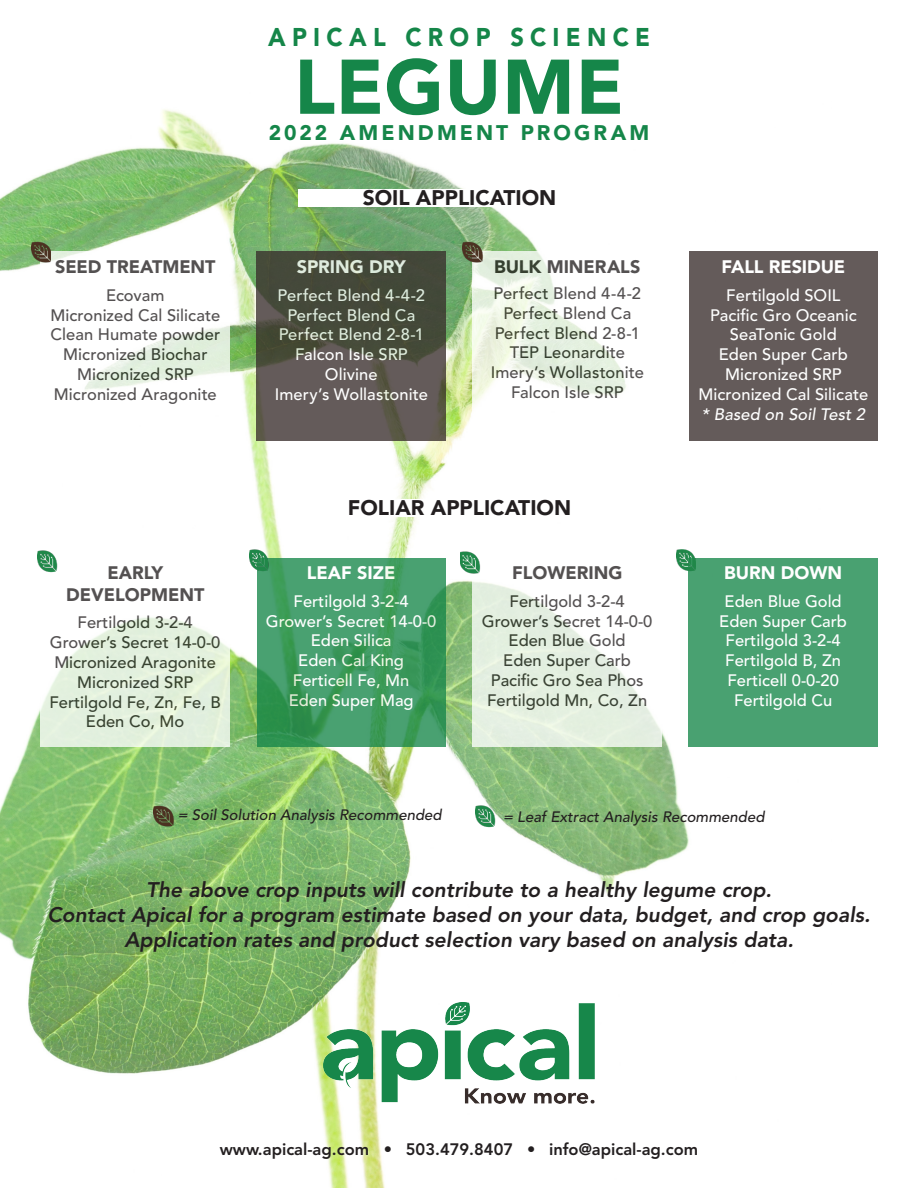
<style>
.page{position:relative;width:918px;height:1188px;background:#fff}
.page>*{position:absolute;margin:0;border:0;box-sizing:border-box;transform-origin:0 0}
.t1{font:900 76.5px "Avenir LT Std";letter-spacing:.01em;color:#158649}
.t2{font:900 25.5px "Avenir LT Std";letter-spacing:.265em;color:#158649;scale:.93 1}
.t3{font:italic 800 21px "Avenir LT Std";color:#231f20}
.t4{font:900 21px "Avenir LT Std";color:#231f20}
.t5{font:900 21px "Avenir LT Std";letter-spacing:.145em;color:#158649}
.t6{font:900 18px/21.6px "Avenir LT Std";color:#231f20;text-align:center}
.t7{font:900 18px "Avenir LT Std";color:#fff}
.t8{font:500 16.5px/19.8px "Avenir LT Std";color:#231f20;text-align:center}
.t9{font:500 16.5px/19.8px "Avenir LT Std";color:#fff;text-align:center}
.t10{font:800 16.5px "Avenir LT Std";color:#231f20}
.t11{font:italic 500 16.5px "Avenir LT Std";letter-spacing:.005em;color:#fff}
.t12{font:italic 500 15px "Avenir LT Std";color:#231f20}
.s1{font-weight:500}
</style>
<div class="page">
<img style="left:0;top:109px;width:832px;height:1079px">
<img style="left:324px;top:1002px;width:270px;height:102px">
<img style="left:476px;top:803px;width:21px;height:27px">
<img style="left:153px;top:804px;width:21px;height:24px">
<svg style="left:41px;top:558px;width:189px;height:189px"></svg>
<svg style="left:257px;top:558px;width:189px;height:189px;background:#409c64"></svg>
<svg style="left:473px;top:558px;width:189px;height:189px"></svg>
<div style="left:689px;top:558px;width:189px;height:189px;background:#49a171"></div>
<img style="left:37px;top:548px;width:20px;height:25px">
<img style="left:249px;top:548px;width:19px;height:25px">
<img style="left:460px;top:549px;width:20px;height:24px">
<img style="left:676px;top:548px;width:20px;height:25px">
<div style="left:298px;top:500px;width:324px;height:17px;background:#fff"></div>
<div style="left:298px;top:189px;width:324px;height:17px;background:#fff"></div>
<div style="left:689px;top:252px;width:189px;height:189px;background:#645b5a"></div>
<svg style="left:41px;top:252px;width:189px;height:189px"></svg>
<svg style="left:257px;top:252px;width:189px;height:189px;background:#525046"></svg>
<svg style="left:473px;top:252px;width:189px;height:189px"></svg>
<img style="left:31px;top:241px;width:20px;height:22px">
<img style="left:463px;top:241px;width:20px;height:23px">
<p class="t2" style="left:268px;top:22px;width:412px">APICAL CROP SCIENCE</p>
<p class="t1" style="left:294px;top:41px;width:331px">LEGUME</p>
<p class="t5" style="left:269px;top:120px;width:382px">2022 AMENDMENT PROGRAM</p>
<p class="t6" style="left:55px;top:256px;width:162px">SEED TREATMENT</p>
<p class="t8" style="left:50px;top:286px;width:172px">Ecovam<br>Micronized Cal Silicate<br>Clean Humate powder<br>Micronized Biochar<br>Micronized SRP<br>Micronized Aragonite</p>
<p class="t6" style="left:66px;top:562px;width:140px">EARLY<br>DEVELOPMENT</p>
<p class="t8" style="left:49px;top:613px;width:173px">Fertilgold 3-2-4<br>Grower’s Secret 14-0-0<br>Micronized Aragonite<br>Micronized SRP<br>Fertilgold Fe, Zn, Fe, B<br>Eden Co, Mo</p>
<p class="t4" style="left:363px;top:185px;width:195px">SOIL APPLICATION</p>
<p class="t7" style="left:297px;top:256px;width:110px">SPRING DRY</p>
<p class="t9" style="left:275px;top:286px;width:155px">Perfect Blend 4-4-2<br>Perfect Blend Ca<br>Perfect Blend 2-8-1<br>Falcon Isle SRP<br>Olivine<br>Imery’s Wollastonite</p>
<p class="t6" style="left:494px;top:256px;width:148px">BULK MINERALS</p>
<p class="t8" style="left:491px;top:284px;width:155px">Perfect Blend 4-4-2<br>Perfect Blend Ca<br>Perfect Blend 2-8-1<br>TEP Leonardite<br>Imery’s Wollastonite<br>Falcon Isle SRP</p>
<p class="t4" style="left:348px;top:495px;width:225px">FOLIAR APPLICATION</p>
<p class="t7" style="left:307px;top:562px;width:90px">LEAF SIZE</p>
<p class="t9" style="left:266px;top:592px;width:172px">Fertilgold 3-2-4<br>Grower’s Secret 14-0-0<br>Eden Silica<br>Eden Cal King<br>Ferticell Fe, Mn<br>Eden Super Mag</p>
<p class="t6" style="left:512px;top:562px;width:112px">FLOWERING</p>
<p class="t8" style="left:482px;top:592px;width:172px">Fertilgold 3-2-4<br>Grower’s Secret 14-0-0<br>Eden Blue Gold<br>Eden Super Carb<br>Pacific Gro Sea Phos<br>Fertilgold Mn, Co, Zn</p>
<p class="t7" style="left:721px;top:256px;width:125px">FALL RESIDUE</p>
<p class="t9" style="left:698px;top:286px;width:172px">Fertilgold SOIL<br>Pacific Gro Oceanic<br>SeaTonic Gold<br>Eden Super Carb<br>Micronized SRP<br>Micronized Cal Silicate</p>
<p class="t11" style="left:702px;top:404px;width:165px">* Based on Soil Test 2</p>
<p class="t7" style="left:724px;top:562px;width:119px">BURN DOWN</p>
<p class="t9" style="left:719px;top:592px;width:129px">Eden Blue Gold<br>Eden Super Carb<br>Fertilgold 3-2-4<br>Fertilgold B, Zn<br>Ferticell 0-0-20<br>Fertilgold Cu</p>
<p class="t12" style="left:178px;top:806px;width:265px">= Soil Solution Analysis Recommended</p>
<p class="t12" style="left:503px;top:808px;width:263px">= Leaf Extract Analysis Recommended</p>
<p class="t3" style="left:146px;top:877px;width:627px">The above crop inputs will contribute to a healthy legume crop.</p>
<p class="t3" style="left:48px;top:902px;width:824px">Contact Apical for a program estimate based on your data, budget, and crop goals.</p>
<p class="t3" style="left:124px;top:927px;width:671px">Application rates and product selection vary based on analysis data.</p>
<p class="t10" style="left:220px;top:1140px;width:480px">www.apical-ag.com <span class="s1">•</span> 503.479.8407 <span class="s1">•</span> info@apical-ag.com</p>
</div>
